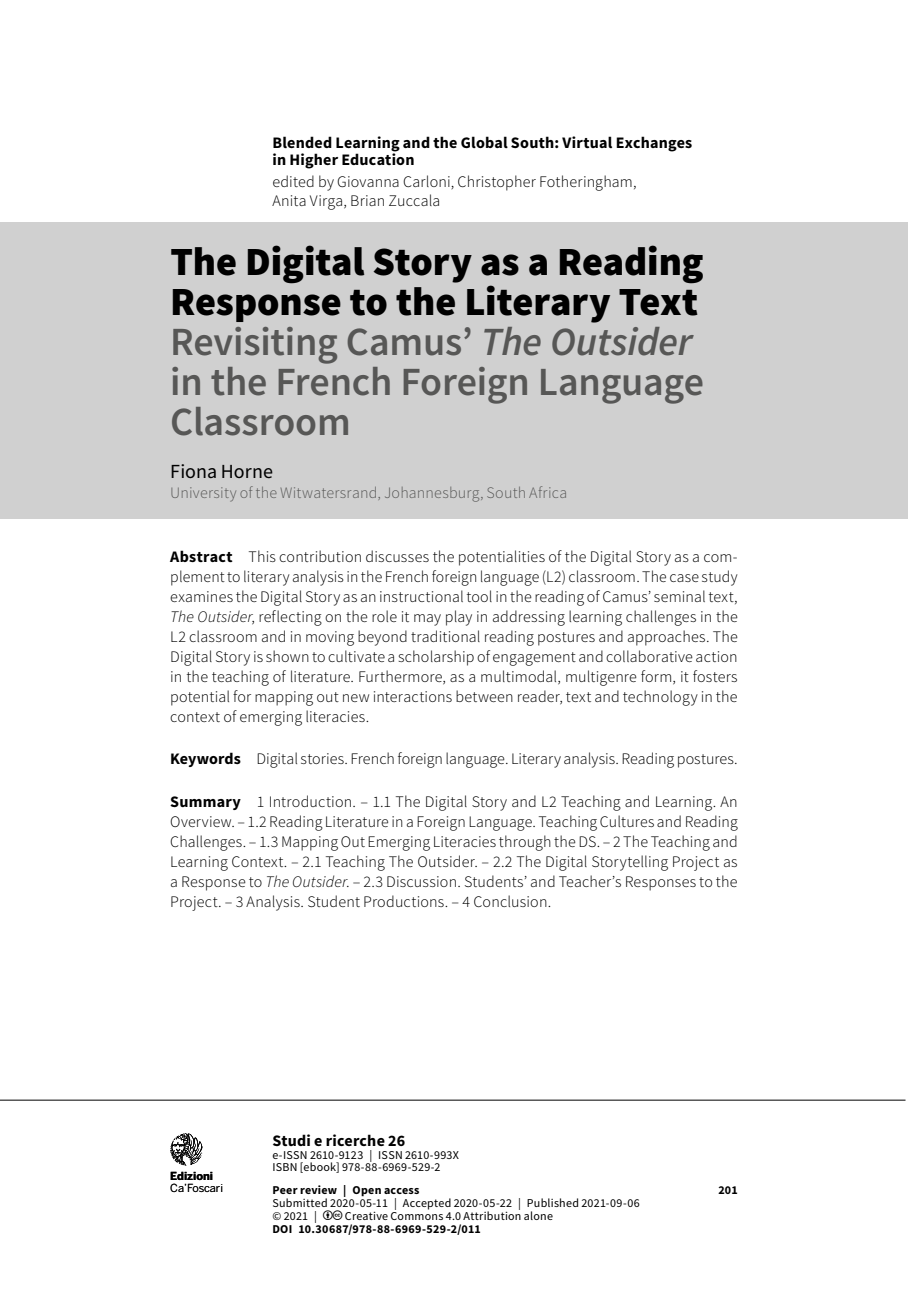
<style>
.page{position:relative;width:908px;height:1304px;background:#fff}
.page>*{position:absolute;margin:0;border:0;box-sizing:border-box;transform-origin:0 0}
.t1{font:600 40px/40px "Source Sans Pro";letter-spacing:-.005em;color:#575756}
.t2{font:20px "Source Sans Pro";letter-spacing:.005em;color:#000}
.t3{font:300 16px/20px "Source Sans Pro";letter-spacing:.01em;color:#000;text-align:justify}
.t4{font:700 16px/17px "Source Sans Pro";letter-spacing:.015em;color:#000}
.t5{font:300 16px "Source Sans Pro";letter-spacing:.015em;color:#575756}
.t6{font:12px/12.4px "Source Sans Pro";letter-spacing:.02em;color:#000}
.t7{font:700 12px "Source Sans Pro";letter-spacing:.025em;color:#000}
.t8{font:11px "Benton Sans";letter-spacing:-.01em;color:#000}
.t9{font:700 11px "Benton Sans";color:#000}
.s1{font-weight:900;color:#000}
.s2{font-style:italic}
.s3{font-weight:700}
</style>
<div class="page">
<hr style="left:0;top:1100px;width:905px;height:1px;background:#000">
<svg style="left:170px;top:1133px;width:32px;height:33px"></svg>
<div style="left:0;top:223px;width:907px;height:296px;background:#d0d0d0"></div>
<p class="t4" style="left:272px;top:134px;width:421px">Blended Learning and the Global South: Virtual Exchanges in Higher Education</p>
<p class="t3" style="left:272px;top:172px;width:365px;line-height:19px">edited by Giovanna Carloni, Christopher Fotheringham,<br>Anita Virga, Brian Zuccala</p>
<h1 class="t1" style="left:170px;top:242px;width:535px"><span class="s1">The Digital Story as a Reading<br>Response to the Literary Text<br></span>Revisiting Camus’ <span class="s2">The Outsider </span>in the French Foreign Language<br>Classroom</h1>
<p class="t2" style="left:170px;top:459px;width:104px">Fiona Horne</p>
<p class="t5" style="left:170px;top:483px;width:398px">University of the Witwatersrand, Johannesburg, South Africa</p>
<p class="t3" style="left:170px;top:546px;width:568px"><span class="s3">Abstract</span> This contribution discusses the potentialities of the Digital Story as a com&shy;plement to literary analysis in the French foreign language (L2) classroom. The case study examines the Digital Story as an instructional tool in the reading of Camus’ seminal text, <span class="s2">The Outsider</span>, reflecting on the role it may play in addressing learning challenges in the L2 classroom and in moving beyond traditional reading postures and approaches. The Digital Story is shown to cultivate a scholarship of engagement and collaborative action in the teaching of literature. Furthermore, as a multimodal, multigenre form, it fosters potential for mapping out new interactions between reader, text and technology in the context of emerging literacies.</p>
<p class="t3" style="left:170px;top:749px;width:568px"><span class="s3">Keywords</span> Digital stories. French foreign language. Literary analysis. Reading postures.</p>
<p class="t3" style="left:170px;top:792px;width:568px"><span class="s3">Summary</span> 1 Introduction. – 1.1 The Digital Story and L2 Teaching and Learning. An Overview. – 1.2 Reading Literature in a Foreign Language. Teaching Cultures and Reading Challenges. – 1.3 Mapping Out Emerging Literacies through the DS. – 2 The Teaching and Learning Context. – 2.1 Teaching The Outsider. – 2.2 The Digital Storytelling Project as a Response to <span class="s2">The Outsider</span>. – 2.3 Discussion. Students’ and Teacher’s Responses to the Project. – 3 Analysis. Student Productions. – 4 Conclusion.</p>
<p class="t9" style="left:170px;top:1169px;width:44px">Edizioni</p>
<p class="t8" style="left:170px;top:1181px;width:54px">Ca’Foscari</p>
<p class="t4" style="left:272px;top:1132px;width:134px">Studi e ricerche 26</p>
<p class="t6" style="left:272px;top:1149px;width:188px">e-ISSN 2610-9123 | ISSN 2610-993X<br>ISBN [ebook] 978-88-6969-529-2</p>
<p class="t7" style="left:272px;top:1182px;width:149px">Peer review | Open access</p>
<p class="t7" style="left:718px;top:1182px;width:21px">201</p>
<p class="t6" style="left:272px;top:1197px;width:369px;line-height:13px">Submitted 2020-05-11 | Accepted 2020-05-22 | Published 2021-09-06 © 2021 |</p>
<p class="t6" style="left:345px;top:1210px;width:209px">Creative Commons 4.0 Attribution alone</p>
<p class="t7" style="left:272px;top:1221px;width:210px">DOI 10.30687/978-88-6969-529-2/011</p>
</div>
